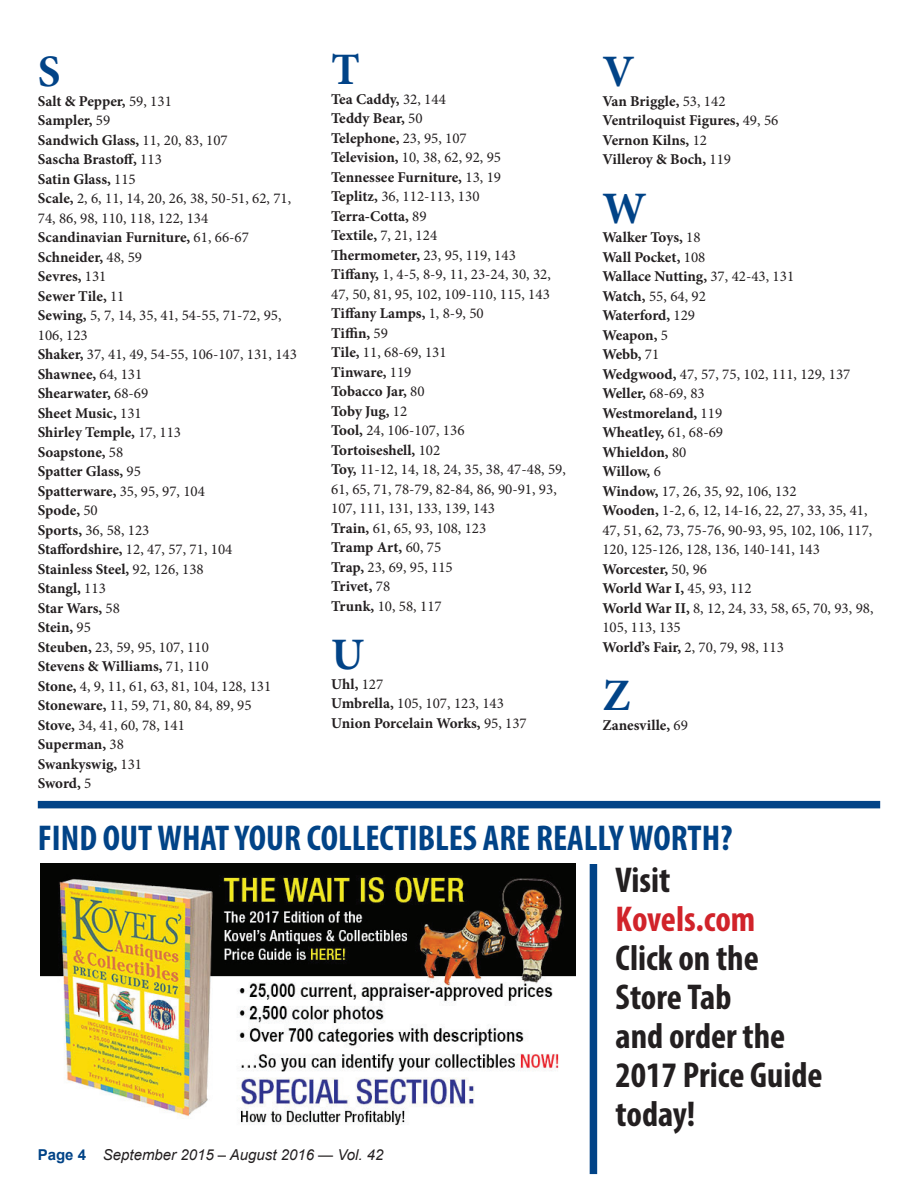
<style>
.page{position:relative;width:918px;height:1188px;background:#fff}
.page>*{position:absolute;margin:0;border:0;box-sizing:border-box;transform-origin:0 0}
.t1{font:700 45px "Minion Pro";color:#014387}
.t2{font:700 condensed 36px/39px "Myriad Pro";color:#231f20}
.t3{font:700 condensed 36px "Myriad Pro";color:#014387}
.t4{font:700 condensed 36px "Myriad Pro";color:#d1232a}
.t5{font:15px/19.5px "Minion Pro";color:#231f20}
.t6{font:700 15px/19.5px "Minion Pro";color:#231f20}
.t7{font:italic 15px "Arial";color:#231f20}
.s1{font-weight:400}
.s2{font-weight:700}
.s3{font-weight:700;font-style:normal;color:#014387}
</style>
<div class="page">
<div style="left:590px;top:864px;width:7px;height:310px;background:#014387"></div>
<div style="left:38px;top:801px;width:842px;height:7px;background:#014387"></div>
<img style="left:41px;top:864px;width:534px;height:262px">
<p class="t1" style="left:38px;top:40px;width:24px">S</p>
<p class="t6" style="left:38px;top:91px;width:261px">Salt &amp; Pepper, <span class="s1">59, 131<br></span>Sampler, <span class="s1">59<br></span>Sandwich Glass, <span class="s1">11, 20, 83, 107<br></span>Sascha Brastof, <span class="s1">113<br></span>Satin Glass, <span class="s1">115<br></span>Scale, <span class="s1">2, 6, 11, 14, 20, 26, 38, 50-51, 62, 71,<br>74, 86, 98, 110, 118, 122, 134<br></span>Scandinavian Furniture, <span class="s1">61, 66-67<br></span>Schneider, <span class="s1">48, 59<br></span>Sevres, <span class="s1">131<br></span>Sewer Tile, <span class="s1">11<br></span>Sewing, <span class="s1">5, 7, 14, 35, 41, 54-55, 71-72, 95,<br>106, 123<br></span>Shaker, <span class="s1">37, 41, 49, 54-55, 106-107, 131, 143<br></span>Shawnee, <span class="s1">64, 131<br></span>Shearwater, <span class="s1">68-69<br></span>Sheet Music, <span class="s1">131<br></span>Shirley Temple, <span class="s1">17, 113<br></span>Soapstone, <span class="s1">58<br></span>Spatter Glass, <span class="s1">95<br></span>Spatterware, <span class="s1">35, 95, 97, 104<br></span>Spode, <span class="s1">50<br></span>Sports, <span class="s1">36, 58, 123<br></span>Stafordshire, <span class="s1">12, 47, 57, 71, 104<br></span>Stainless Steel, <span class="s1">92, 126, 138<br></span>Stangl, <span class="s1">113<br></span>Star Wars, <span class="s1">58<br></span>Stein, <span class="s1">95<br></span>Steuben, <span class="s1">23, 59, 95, 107, 110<br></span>Stevens &amp; Williams, <span class="s1">71, 110<br></span>Stone, <span class="s1">4, 9, 11, 61, 63, 81, 104, 128, 131<br></span>Stoneware, <span class="s1">11, 59, 71, 80, 84, 89, 95<br></span>Stove, <span class="s1">34, 41, 60, 78, 141<br></span>Superman, <span class="s1">38<br></span>Swankyswig, <span class="s1">131<br></span>Sword, <span class="s1">5</span></p>
<p class="t1" style="left:331px;top:38px;width:30px">T</p>
<p class="t5" style="left:331px;top:89px;width:236px"><span class="s2">Tea Caddy,</span> 32, 144<br><span class="s2">Teddy Bear,</span> 50<br><span class="s2">Telephone,</span> 23, 95, 107<br><span class="s2">Television,</span> 10, 38, 62, 92, 95<br><span class="s2">Tennessee Furniture,</span> 13, 19<br><span class="s2">Teplitz,</span> 36, 112-113, 130<br><span class="s2">Terra-Cotta,</span> 89<br><span class="s2">Textile,</span> 7, 21, 124<br><span class="s2">Termometer,</span> 23, 95, 119, 143<br><span class="s2">Tifany,</span> 1, 4-5, 8-9, 11, 23-24, 30, 32,<br>47, 50, 81, 95, 102, 109-110, 115, 143<br><span class="s2">Tifany Lamps,</span> 1, 8-9, 50<br><span class="s2">Tifn,</span> 59<br><span class="s2">Tile,</span> 11, 68-69, 131<br><span class="s2">Tinware,</span> 119<br><span class="s2">Tobacco Jar,</span> 80<br><span class="s2">Toby Jug,</span> 12<br><span class="s2">Tool,</span> 24, 106-107, 136<br><span class="s2">Tortoiseshell,</span> 102<br><span class="s2">Toy,</span> 11-12, 14, 18, 24, 35, 38, 47-48, 59,<br>61, 65, 71, 78-79, 82-84, 86, 90-91, 93,<br>107, 111, 131, 133, 139, 143<br><span class="s2">Train,</span> 61, 65, 93, 108, 123<br><span class="s2">Tramp Art,</span> 60, 75<br><span class="s2">Trap,</span> 23, 69, 95, 115<br><span class="s2">Trivet,</span> 78<br><span class="s2">Trunk,</span> 10, 58, 117</p>
<p class="t1" style="left:331px;top:623px;width:34px">U</p>
<p class="t6" style="left:331px;top:674px;width:197px">Uhl, <span class="s1">127<br></span>Umbrella, <span class="s1">105, 107, 123, 143<br></span>Union Porcelain Works, <span class="s1">95, 137</span></p>
<p class="t1" style="left:602px;top:40px;width:33px">V</p>
<p class="t6" style="left:602px;top:91px;width:178px">Van Briggle, <span class="s1">53, 142<br></span>Ventriloquist Figures, <span class="s1">49, 56<br></span>Vernon Kilns, <span class="s1">12<br></span>Villeroy &amp; Boch, <span class="s1">119</span></p>
<p class="t1" style="left:602px;top:177px;width:46px">W</p>
<p class="t5" style="left:602px;top:228px;width:273px"><span class="s2">Walker Toys,</span> 18<br><span class="s2">Wall Pocket,</span> 108<br><span class="s2">Wallace Nutting,</span> 37, 42-43, 131<br><span class="s2">Watch,</span> 55, 64, 92<br><span class="s2">Waterford,</span> 129<br><span class="s2">Weapon,</span> 5<br><span class="s2">Webb,</span> 71<br><span class="s2">Wedgwood,</span> 47, 57, 75, 102, 111, 129, 137<br><span class="s2">Weller,</span> 68-69, 83<br><span class="s2">Westmoreland,</span> 119<br><span class="s2">Wheatley,</span> 61, 68-69<br><span class="s2">Whieldon,</span> 80<br><span class="s2">Willow,</span> 6<br><span class="s2">Window,</span> 17, 26, 35, 92, 106, 132<br><span class="s2">Wooden,</span> 1-2, 6, 12, 14-16, 22, 27, 33, 35, 41,<br>47, 51, 62, 73, 75-76, 90-93, 95, 102, 106, 117,<br>120, 125-126, 128, 136, 140-141, 143<br><span class="s2">Worcester,</span> 50, 96<br><span class="s2">World War I,</span> 45, 93, 112<br><span class="s2">World War II,</span> 8, 12, 24, 33, 58, 65, 70, 93, 98,<br>105, 113, 135<br><span class="s2">World’s Fair,</span> 2, 70, 79, 98, 113</p>
<p class="t1" style="left:602px;top:664px;width:29px">Z</p>
<p class="t6" style="left:602px;top:715px;width:87px">Zanesville, <span class="s1">69</span></p>
<p class="t3" style="left:38px;top:815px;width:696px">FIND OUT WHAT YOUR COLLECTIBLES ARE REALLY WORTH?</p>
<p class="t2" style="left:616px;top:860px;width:56px">Visit</p>
<p class="t4" style="left:616px;top:896px;width:141px">Kovels.com</p>
<h1 class="t2" style="left:616px;top:938px;width:209px">Click on the<br>Store Tab<br>and order the<br>2017 Price Guide today!</h1>
<p class="t7" style="left:38px;top:1145px;width:347px"><span class="s3">Page 4</span> September 2015 – August 2016 — Vol. 42</p>
</div>
